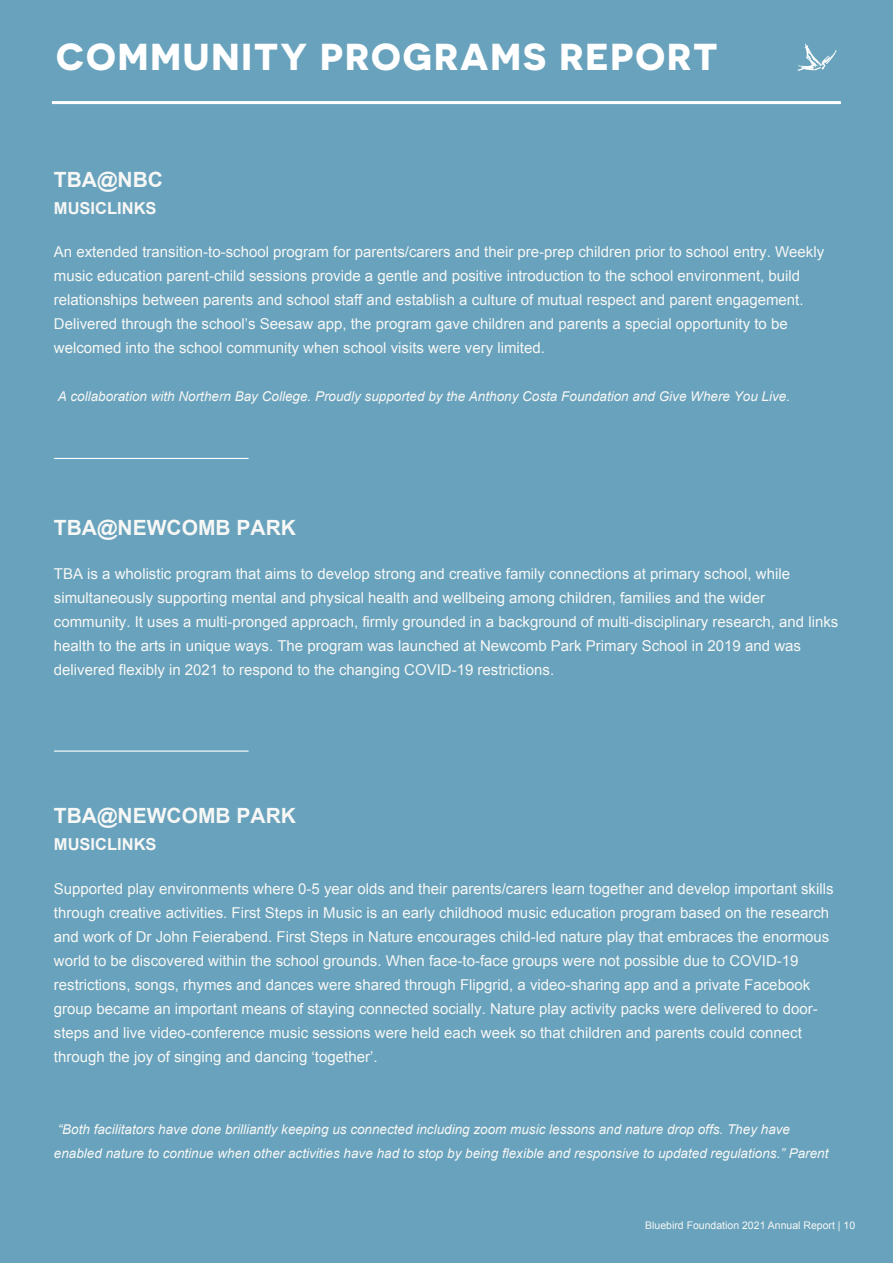
<style>
.page{position:relative;width:893px;height:1263px;background:#68a2bc}
.page>*{position:absolute;margin:0;border:0;box-sizing:border-box;transform-origin:0 0}
.t1{font:700 37.5px "Novecentosanswide";letter-spacing:.05em;color:#fff}
.t2{font:700 21px "Arial";color:#f7f7f6}
.t3{font:700 16.5px "Arial";color:#f7f7f6}
.t4{font:15px/24px "Arial";color:#f7f7f6}
.t5{font:italic 13.5px/24px "Arial";color:#f7f7f6}
.t6{font:10.5px "Arial";color:#f7f7f6}
</style>
<div class="page">
<hr style="left:54px;top:458px;width:195px;height:1px;background:#fff">
<hr style="left:54px;top:750px;width:195px;height:2px;background:#fff">
<svg style="left:52px;top:101px;width:789px;height:3px;background:#fafcfd"></svg>
<svg style="left:797px;top:44px;width:40px;height:27px"></svg>
<h1 class="t1" style="left:56px;top:34px;width:663px">COMMUNITY PROGRAMS REPORT</h1>
<h2 class="t2" style="left:54px;top:166px;width:111px">TBA@NBC</h2>
<p class="t3" style="left:54px;top:197px;width:104px">MUSICLINKS</p>
<p class="t4" style="left:54px;top:240px;width:772px">An extended transition-to-school program for parents/carers and their pre-prep children prior to school entry. Weekly music education parent-child sessions provide a gentle and positive introduction to the school environment, build relationships between parents and school staff and establish a culture of mutual respect and parent engagement.<br>Delivered through the school’s Seesaw app, the program gave children and parents a special opportunity to be welcomed into the school community when school visits were very limited.</p>
<p class="t5" style="left:58px;top:385px;width:734px">A collaboration with Northern Bay College. Proudly supported by the Anthony Costa Foundation and Give Where You Live.</p>
<h2 class="t2" style="left:54px;top:513px;width:244px">TBA@NEWCOMB PARK</h2>
<p class="t4" style="left:54px;top:562px;width:786px">TBA is a wholistic program that aims to develop strong and creative family connections at primary school, while simultaneously supporting mental and physical health and wellbeing among children, families and the wider community. It uses a multi-pronged approach, firmly grounded in a background of multi-disciplinary research, and links health to the arts in unique ways. The program was launched at Newcomb Park Primary School in 2019 and was delivered flexibly in 2021 to respond to the changing COVID-19 restrictions.</p>
<h2 class="t2" style="left:54px;top:802px;width:244px">TBA@NEWCOMB PARK</h2>
<p class="t3" style="left:54px;top:833px;width:104px">MUSICLINKS</p>
<p class="t4" style="left:54px;top:877px;width:781px">Supported play environments where 0-5 year olds and their parents/carers learn together and develop important skills through creative activities. First Steps in Music is an early childhood music education program based on the research and work of Dr John Feierabend. First Steps in Nature encourages child-led nature play that embraces the enormous world to be discovered within the school grounds. When face-to-face groups were not possible due to COVID-19 restrictions, songs, rhymes and dances were shared through Flipgrid, a video-sharing app and a private Facebook group became an important means of staying connected socially. Nature play activity packs were delivered to door&shy;steps and live video-conference music sessions were held each week so that children and parents could connect through the joy of singing and dancing ‘together’.</p>
<p class="t5" style="left:54px;top:1117px;width:776px">“Both facilitators have done brilliantly keeping us connected including zoom music lessons and nature drop offs. They have enabled nature to continue when other activities have had to stop by being flexible and responsive to updated regulations.” Parent</p>
<p class="t6" style="left:645px;top:1218px;width:211px">Bluebird Foundation 2021 Annual Report | 10</p>
</div>
